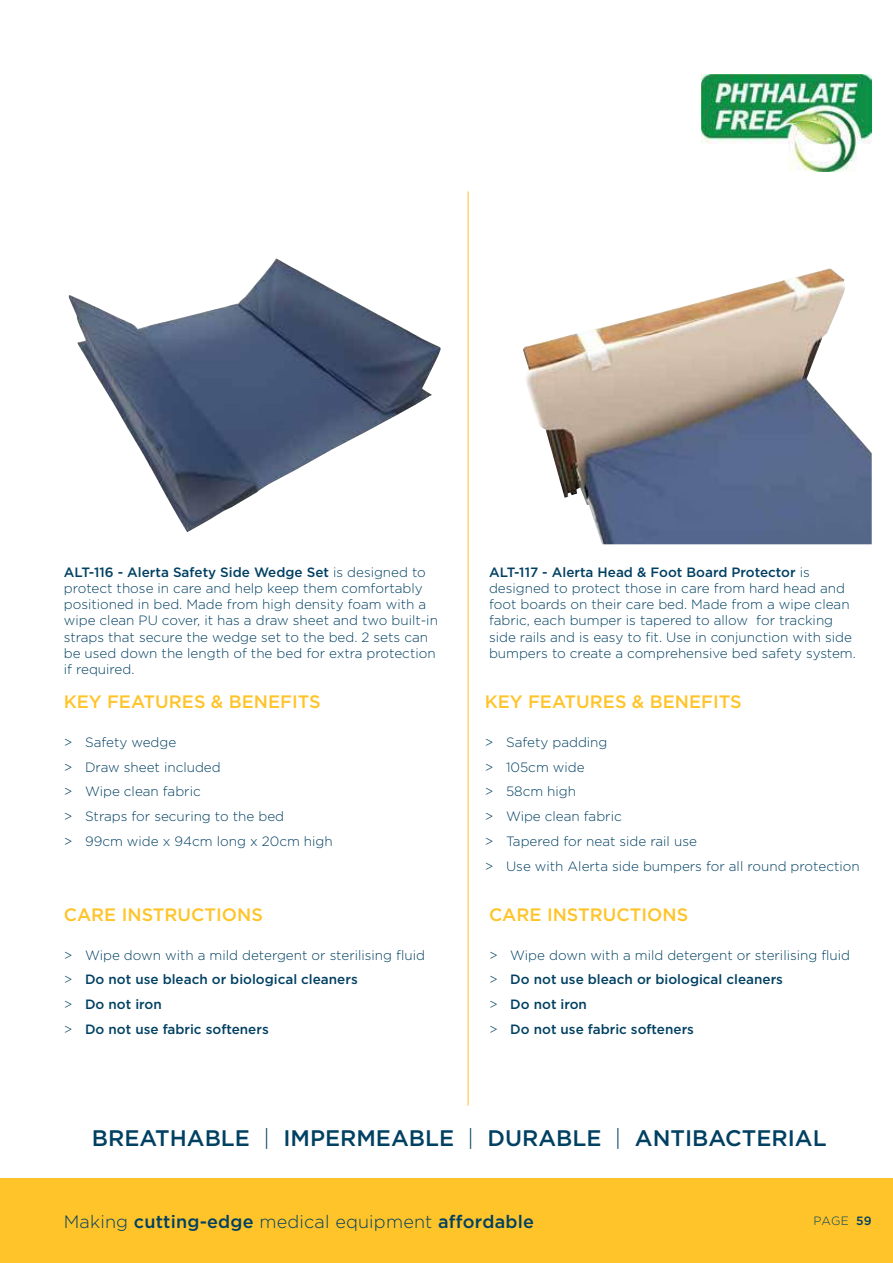
<style>
.page{position:relative;width:893px;height:1263px;background:#fff}
.page>*{position:absolute;margin:0;border:0;box-sizing:border-box;transform-origin:0 0}
.t1{font:500 22.5px "Gotham";color:#004062}
.t2{font:500 18px "Gotham";color:#ffc429}
.t3{font:300 18px "Gotham";letter-spacing:.01em;color:#004062}
.t4{font:300 13.5px/16.2px "Gotham";color:#004062}
.t5{font:500 13.5px/24.8px "Gotham";color:#004062}
.t6{font:300 12px "Gotham";color:#004062}
.s1{font-weight:500}
.s2{font-weight:300}
</style>
<div class="page">
<div style="left:0;top:1178px;width:893px;height:85px;background:#ffc429"></div>
<img style="left:68px;top:258px;width:373px;height:274px">
<img style="left:523px;top:268px;width:349px;height:276px">
<hr style="left:468px;top:191px;width:1px;height:915px;background:#ffc429">
<img style="left:702px;top:74px;width:170px;height:97px">
<p class="t4" style="left:64px;top:564px;width:376px"><span class="s1">ALT-116 - Alerta Safety Side Wedge Set</span> is designed to protect those in care and help keep them comfortably positioned in bed. Made from high density foam with a wipe clean PU cover, it has a draw sheet and two built-in straps that secure the wedge set to the bed. 2 sets can be used down the length of the bed for extra protection if required.</p>
<h2 class="t2" style="left:64px;top:692px;width:258px">KEY FEATURES &amp; BENEFITS</h2>
<p class="t4" style="left:64px;top:730px;width:270px;line-height:24.8px">&gt; Safety wedge<br>&gt; Draw sheet included<br>&gt; Wipe clean fabric<br>&gt; Straps for securing to the bed<br>&gt; 99cm wide x 94cm long x 20cm high</p>
<h2 class="t2" style="left:64px;top:904px;width:201px">CARE INSTRUCTIONS</h2>
<p class="t5" style="left:64px;top:942px;width:363px"><span class="s2">&gt; Wipe down with a mild detergent or sterilising fluid &gt;</span> Do not use bleach or biological cleaners<br><span class="s2">&gt;</span> Do not iron<br><span class="s2">&gt;</span> Do not use fabric softeners</p>
<p class="t4" style="left:489px;top:564px;width:368px"><span class="s1">ALT-117 - Alerta Head &amp; Foot Board Protector</span> is designed to protect those in care from hard head and foot boards on their care bed. Made from a wipe clean fabric, each bumper is tapered to allow for tracking side rails and is easy to fit. Use in conjunction with side bumpers to create a comprehensive bed safety system.</p>
<h2 class="t2" style="left:485px;top:692px;width:258px">KEY FEATURES &amp; BENEFITS</h2>
<p class="t4" style="left:485px;top:730px;width:376px;line-height:24.8px">&gt; Safety padding<br>&gt; 105cm wide<br>&gt; 58cm high<br>&gt; Wipe clean fabric<br>&gt; Tapered for neat side rail use<br>&gt; Use with Alerta side bumpers for all round protection</p>
<h2 class="t2" style="left:489px;top:904px;width:201px">CARE INSTRUCTIONS</h2>
<p class="t5" style="left:489px;top:942px;width:363px"><span class="s2">&gt; Wipe down with a mild detergent or sterilising fluid &gt;</span> Do not use bleach or biological cleaners<br><span class="s2">&gt;</span> Do not iron<br><span class="s2">&gt;</span> Do not use fabric softeners</p>
<h1 class="t1" style="left:92px;top:1125px;width:736px">BREATHABLE <span class="s2">|</span> IMPERMEABLE <span class="s2">|</span> DURABLE <span class="s2">|</span> ANTIBACTERIAL</h1>
<h2 class="t3" style="left:64px;top:1212px;width:472px">Making <span class="s1">cutting-edge</span> medical equipment <span class="s1">affordable</span></h2>
<p class="t6" style="left:813px;top:1215px;width:60px">PAGE <span class="s1">59</span></p>
</div>
